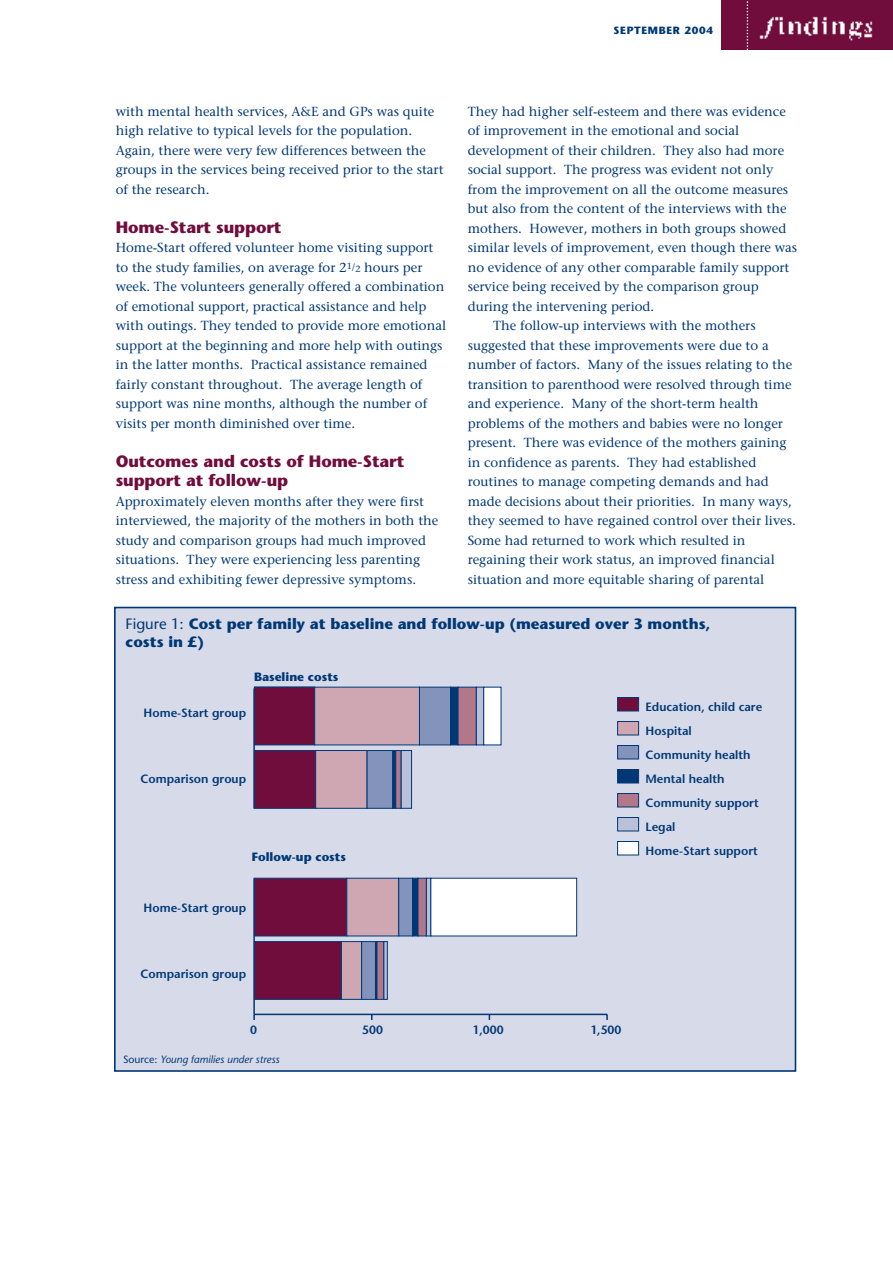
<style>
.page{position:relative;width:893px;height:1263px;background:#fff}
.page>*{position:absolute;margin:0;border:0;box-sizing:border-box;transform-origin:0 0}
.t1{font:700 16.5px/19.5px "Stone Sans";letter-spacing:-.005em;color:#710d3d}
.t2{font:700 15px/18px "Stone Sans";color:#003876}
.t3{font:13.2px/19.5px "Stone Serif";color:#003876}
.t4{font:600 12px/24px "Stone Sans";color:#003876}
.t5{font:700 12px "Stone Sans";color:#003876}
.t6{font:italic 10.5px "Stone Sans";color:#003876}
.t7{font:700 10.5px "Stone Sans";letter-spacing:.065em;color:#003876}
.s1{font-size:9px}
.s2{font-weight:400}
.s3{font-style:normal}
</style>
<div class="page">
<div style="left:722px;top:0;width:170px;height:50px;background:#710d3d"></div>
<img style="left:748px;top:11px;width:125px;height:39px">
<svg style="left:746px;top:1px;width:2px;height:49px"></svg>
<div style="left:114px;top:607px;width:682px;height:465px;background:#d7dae9;border:2px solid #003876"></div>
<hr style="left:254px;top:1014px;width:353px;height:1px;background:#003876">
<hr style="left:253px;top:688px;width:2px;height:120px;background:#003876">
<div style="left:617px;top:697px;width:22px;height:14px;background:#710d3d;border:1px solid #003876"></div>
<div style="left:617px;top:721px;width:22px;height:14px;background:#cfa7b2;border:1px solid #003876"></div>
<div style="left:617px;top:745px;width:22px;height:14px;background:#8493bb;border:1px solid #003876"></div>
<div style="left:617px;top:769px;width:22px;height:14px;background:#003876"></div>
<div style="left:617px;top:793px;width:22px;height:14px;background:#b2788a;border:1px solid #003876"></div>
<div style="left:617px;top:817px;width:22px;height:14px;background:#b9c0d9;border:1px solid #003876"></div>
<div style="left:254px;top:878px;width:93px;height:58px;background:#710d3d;border:1px solid #003876"></div>
<div style="left:254px;top:941px;width:87px;height:59px;background:#710d3d;border:1px solid #003876"></div>
<div style="left:254px;top:750px;width:62px;height:58px;background:#710d3d;border:1px solid #003876"></div>
<div style="left:254px;top:687px;width:61px;height:58px;background:#710d3d;border:1px solid #003876"></div>
<div style="left:314px;top:687px;width:105px;height:58px;background:#cfa7b2"></div>
<div style="left:315px;top:750px;width:52px;height:58px;background:#cfa7b2;border:1px solid #003876"></div>
<div style="left:346px;top:878px;width:53px;height:58px;background:#cfa7b2;border:1px solid #003876"></div>
<div style="left:341px;top:941px;width:21px;height:59px;background:#cfa7b2;border:1px solid #003876"></div>
<div style="left:398px;top:878px;width:15px;height:58px;background:#8493bb;border:1px solid #003876"></div>
<div style="left:361px;top:941px;width:14px;height:59px;background:#8493bb;border:1px solid #003876"></div>
<div style="left:367px;top:750px;width:26px;height:58px;background:#8493bb;border:1px solid #003876"></div>
<div style="left:419px;top:687px;width:32px;height:58px;background:#8493bb;border:1px solid #003876"></div>
<div style="left:450px;top:687px;width:8px;height:58px;background:#003876"></div>
<hr style="left:392px;top:750px;width:4px;height:58px;background:#003876">
<div style="left:412px;top:878px;width:6px;height:58px;background:#003876"></div>
<hr style="left:375px;top:941px;width:2px;height:59px;background:#003876">
<div style="left:377px;top:941px;width:7px;height:59px;background:#b2788a"></div>
<div style="left:617px;top:841px;width:22px;height:14px;background:#fff;border:1px solid #003876"></div>
<svg style="left:383px;top:941px;width:4px;height:59px"></svg>
<div style="left:418px;top:878px;width:8px;height:58px;background:#b2788a"></div>
<svg style="left:426px;top:878px;width:4px;height:58px"></svg>
<div style="left:430px;top:878px;width:147px;height:58px;background:#fff"></div>
<svg style="left:395px;top:750px;width:6px;height:58px"></svg>
<div style="left:401px;top:750px;width:11px;height:58px;background:#b9c0d9;border:1px solid #003876"></div>
<div style="left:458px;top:687px;width:18px;height:58px;background:#b2788a"></div>
<div style="left:476px;top:687px;width:8px;height:58px;background:#b9c0d9;border:1px solid #003876"></div>
<div style="left:483px;top:687px;width:18px;height:58px;background:#fff;border:1px solid #003876"></div>
<hr style="left:253px;top:878px;width:2px;height:136px;background:#003876">
<p class="t7" style="left:613px;top:26px;width:101px">SEPTEMBER 2004</p>
<p class="t3" style="left:116px;top:103px;width:329px">with mental health services, A&amp;E and GPs was quite high relative to typical levels for the population.<br>Again, there were very few differences between the groups in the services being received prior to the start of the research.</p>
<p class="t1" style="left:116px;top:219px;width:167px">Home-Start support</p>
<p class="t3" style="left:116px;top:239px;width:332px">Home-Start offered volunteer home visiting support to the study families, on average for 2<sup>1</sup><span class="s1">/2</span> hours per week. The volunteers generally offered a combination of emotional support, practical assistance and help with outings. They tended to provide more emotional support at the beginning and more help with outings in the latter months. Practical assistance remained fairly constant throughout. The average length of support was nine months, although the number of visits per month diminished over time.</p>
<p class="t1" style="left:116px;top:453px;width:290px">Outcomes and costs of Home-Start support at follow-up</p>
<p class="t3" style="left:116px;top:493px;width:324px">Approximately eleven months after they were first interviewed, the majority of the mothers in both the study and comparison groups had much improved situations. They were experiencing less parenting stress and exhibiting fewer depressive symptoms.</p>
<p class="t3" style="left:467px;top:103px;width:319px">They had higher self-esteem and there was evidence</p>
<p class="t3" style="left:467px;top:122px;width:273px">of improvement in the emotional and social</p>
<p class="t3" style="left:467px;top:142px;width:318px">development of their children. They also had more</p>
<p class="t3" style="left:467px;top:161px;width:307px">social support. The progress was evident not only</p>
<p class="t3" style="left:467px;top:181px;width:322px">from the improvement on all the outcome measures</p>
<p class="t3" style="left:467px;top:200px;width:320px">but also from the content of the interviews with the</p>
<p class="t3" style="left:467px;top:220px;width:320px">mothers. However, mothers in both groups showed</p>
<p class="t3" style="left:467px;top:239px;width:331px">similar levels of improvement, even though there was</p>
<p class="t3" style="left:467px;top:259px;width:323px">no evidence of any other comparable family support</p>
<p class="t3" style="left:467px;top:278px;width:292px">service being received by the comparison group</p>
<p class="t3" style="left:467px;top:298px;width:188px">during the intervening period.</p>
<p class="t3" style="left:493px;top:317px;width:264px">The follow-up interviews with the mothers</p>
<p class="t3" style="left:467px;top:337px;width:302px">suggested that these improvements were due to a</p>
<p class="t3" style="left:467px;top:356px;width:326px">number of factors. Many of the issues relating to the</p>
<p class="t3" style="left:467px;top:376px;width:325px">transition to parenthood were resolved through time</p>
<p class="t3" style="left:467px;top:395px;width:292px">and experience. Many of the short-term health</p>
<p class="t3" style="left:467px;top:415px;width:316px">problems of the mothers and babies were no longer</p>
<p class="t3" style="left:467px;top:434px;width:320px">present. There was evidence of the mothers gaining</p>
<p class="t3" style="left:467px;top:454px;width:290px">in confidence as parents. They had established</p>
<p class="t3" style="left:467px;top:473px;width:302px">routines to manage competing demands and had</p>
<p class="t3" style="left:467px;top:493px;width:326px">made decisions about their priorities. In many ways,</p>
<p class="t3" style="left:467px;top:512px;width:330px">they seemed to have regained control over their lives.</p>
<p class="t3" style="left:467px;top:532px;width:279px">Some had returned to work which resulted in</p>
<p class="t3" style="left:467px;top:551px;width:308px">regaining their work status, an improved financial</p>
<p class="t3" style="left:467px;top:571px;width:298px">situation and more equitable sharing of parental</p>
<p class="t2" style="left:126px;top:617px;width:586px"><span class="s2">Figure 1:</span> Cost per family at baseline and follow-up (measured over 3 months, costs in £)</p>
<p class="t5" style="left:254px;top:672px;width:86px">Baseline costs</p>
<p class="t4" style="left:144px;top:702px;width:104px">Home-Start group</p>
<p class="t4" style="left:140px;top:768px;width:107px">Comparison group</p>
<p class="t5" style="left:252px;top:852px;width:96px">Follow-up costs</p>
<p class="t4" style="left:144px;top:897px;width:104px">Home-Start group</p>
<p class="t4" style="left:140px;top:963px;width:107px">Comparison group</p>
<p class="t4" style="left:250px;top:1019px;width:8px">0</p>
<p class="t4" style="left:362px;top:1019px;width:22px">500</p>
<p class="t6" style="left:123px;top:1055px;width:158px"><span class="s3">Source:</span> Young families under stress</p>
<p class="t4" style="left:645px;top:696px;width:118px">Education, child care<br>Hospital<br>Community health<br>Mental health<br>Community support<br>Legal<br>Home-Start support</p>
<p class="t4" style="left:472px;top:1019px;width:32px">1,000</p>
<p class="t4" style="left:590px;top:1019px;width:32px">1,500</p>
</div>
